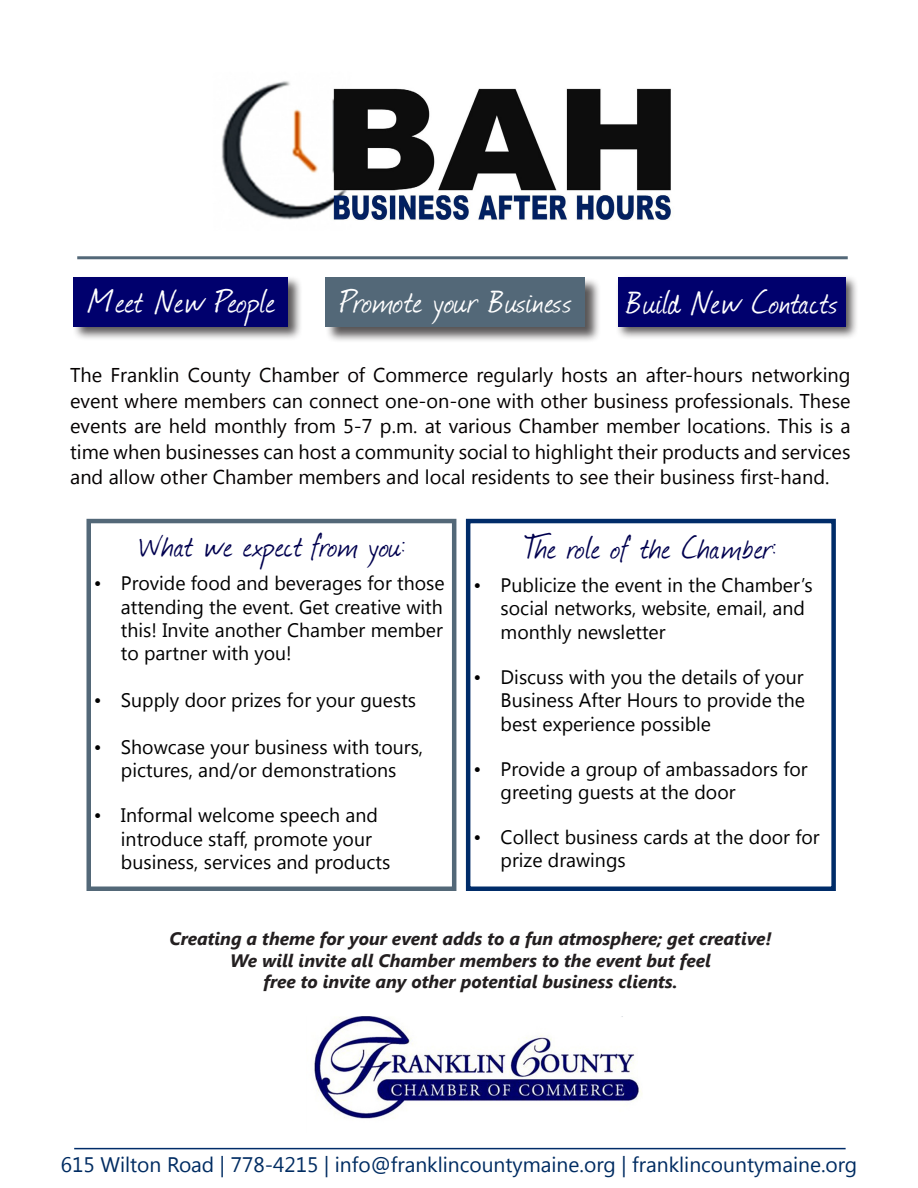
<style>
.page{position:relative;width:918px;height:1188px;background:#fff}
.page>*{position:absolute;margin:0;border:0;box-sizing:border-box;transform-origin:0 0}
.t1{font:39px "Journal";letter-spacing:.01em;color:#fff}
.t2{font:39px "Journal";letter-spacing:.03em;color:#fff}
.t3{font:37.5px "Journal";letter-spacing:.03em;color:#00004f}
.t4{font:21px "Segoe UI";color:#002c62}
.t5{font:19.95px/25.5px "Segoe UI";color:#040100;text-align:justify}
.t6{font:19.5px/23.4px "Segoe UI";color:#000}
.t7{font:italic 700 18px/21.6px "Segoe UI";color:#231f20;text-align:center}
</style>
<div class="page">
<img style="left:313px;top:1017px;width:329px;height:102px">
<img style="left:221px;top:81px;width:450px;height:139px">
<div style="left:72px;top:275px;width:231px;height:66px;background:#231f20;opacity:.75"></div>
<div style="left:74px;top:277px;width:214px;height:49px;background:#00006d"></div>
<div style="left:615px;top:274px;width:244px;height:66px;background:#231f20;opacity:.75"></div>
<div style="left:618px;top:277px;width:228px;height:49px;background:#00006d"></div>
<div style="left:326px;top:277px;width:275px;height:66px;background:#231f20;opacity:.75"></div>
<div style="left:325px;top:277px;width:260px;height:49px;background:#536878"></div>
<div style="left:86px;top:519px;width:370px;height:372px;border:4px solid #536878"></div>
<div style="left:466px;top:519px;width:370px;height:372px;border:4px solid #002c69"></div>
<hr style="left:77px;top:256px;width:771px;height:3px;background:#536878">
<hr style="left:74px;top:1148px;width:772px;height:1px;background:#002c69">
<h1 class="t1" style="left:89px;top:275px;width:187px">Meet New People</h1>
<h1 class="t2" style="left:627px;top:275px;width:213px">Build New Contacts</h1>
<h1 class="t1" style="left:340px;top:275px;width:233px">Promote your Business</h1>
<p class="t5" style="left:70px;top:362px;width:782px">The Franklin County Chamber of Commerce regularly hosts an after-hours networking event where members can connect one-on-one with other business professionals. These events are held monthly from 5-7 p.m. at various Chamber member locations. This is a time when businesses can host a community social to highlight their products and services and allow other Chamber members and local residents to see their business first-hand.</p>
<h2 class="t3" style="left:139px;top:520px;width:269px">What we expect from you:</h2>
<p class="t6" style="left:121px;top:571px;width:325px;text-align:justify;text-indent:-27px">• Provide food and beverages for those attending the event. Get creative with this! Invite another Chamber member to partner with you!</p>
<p class="t6" style="left:94px;top:688px;width:324px">• Supply door prizes for your guests</p>
<p class="t6" style="left:94px;top:735px;width:331px;text-align:center">• Showcase your business with tours, pictures, and/or demonstrations</p>
<p class="t6" style="left:121px;top:803px;width:271px;text-indent:-27px">• Informal welcome speech and introduce staff, promote your business, services and products</p>
<h2 class="t3" style="left:525px;top:522px;width:255px">The role of the Chamber:</h2>
<p class="t6" style="left:501px;top:573px;width:314px;text-indent:-27px">• Publicize the event in the Chamber’s social networks, website, email, and monthly newsletter</p>
<p class="t6" style="left:501px;top:664px;width:306px;text-align:justify;text-indent:-27px">• Discuss with you the details of your Business After Hours to provide the best experience possible</p>
<p class="t6" style="left:501px;top:756px;width:309px;text-indent:-27px">• Provide a group of ambassadors for greeting guests at the door</p>
<p class="t6" style="left:501px;top:825px;width:321px;text-indent:-27px">• Collect business cards at the door for prize drawings</p>
<p class="t7" style="left:169px;top:927px;width:604px">Creating a theme for your event adds to a fun atmosphere; get creative!<br>We will invite all Chamber members to the event but feel<br>free to invite any other potential business clients.</p>
<p class="t4" style="left:61px;top:1150px;width:798px">615 Wilton Road | 778-4215 | info@franklincountymaine.org | franklincountymaine.org</p>
</div>
